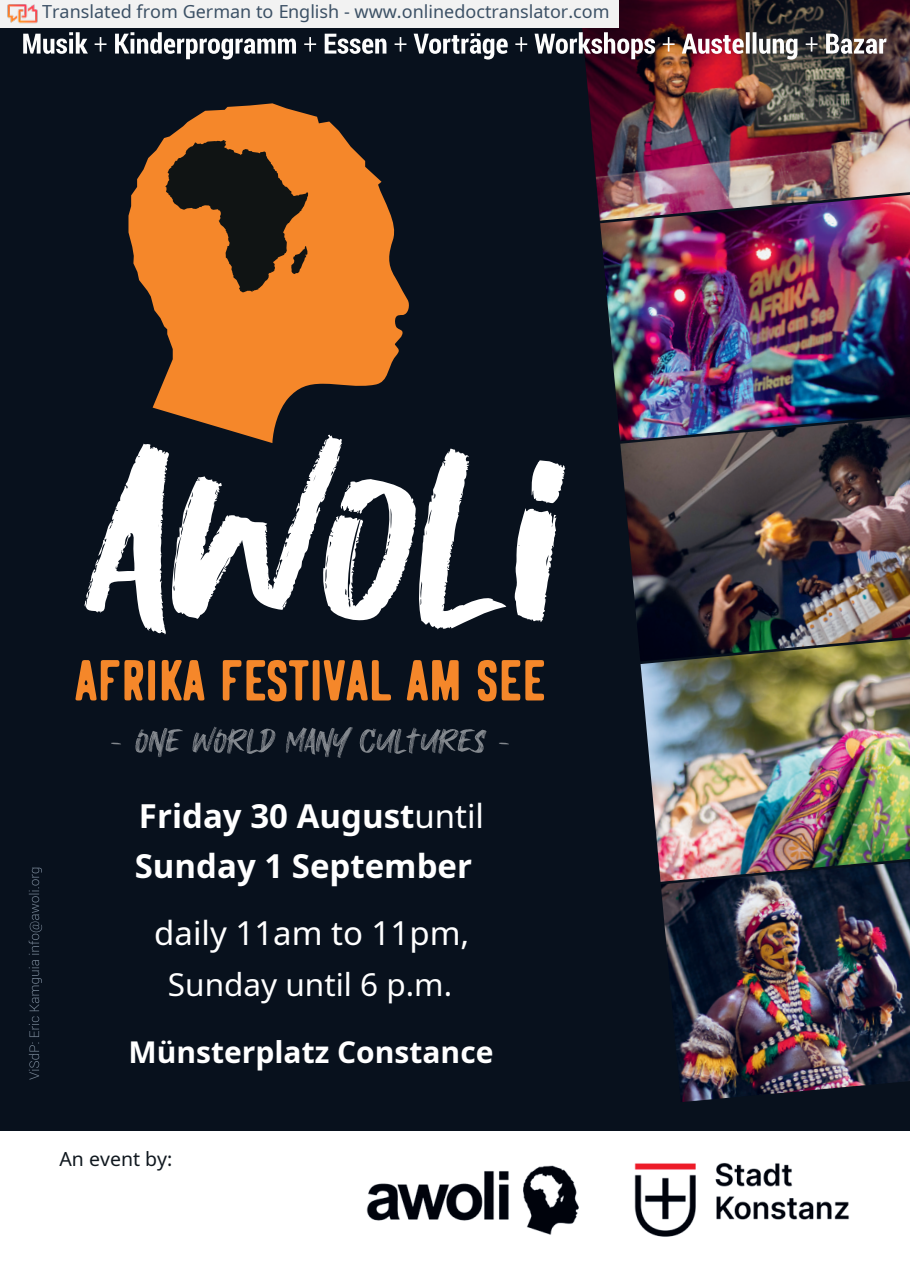
<style>
.page{position:relative;width:910px;height:1276px;background:#fff}
.page>*{position:absolute;margin:0;border:0;box-sizing:border-box;transform-origin:0 0}
.t1{font:700 33px/50.4px "Noto Sans";color:#fff}
.t2{font:33px "Noto Sans";color:#fff}
.t3{font:31.5px "Noto Sans";color:#fff}
.t4{font:700 30px "Noto Sans";color:#fff}
.t5{font:19.5px "Noto Sans";color:#10181f}
.t6{font:18px "Noto Sans";color:rgb(15 43 70/.8)}
.s1{font-weight:400}
</style>
<div class="page">
<div style="left:0;top:0;width:910px;height:1130px;background:#08111d"></div>
<img style="left:641px;top:661px;width:269px;height:221px">
<img style="left:661px;top:861px;width:249px;height:241px">
<svg style="left:29px;top:867px;width:13px;height:212px"></svg>
<img style="left:600px;top:221px;width:310px;height:216px">
<img style="left:580px;top:0;width:330px;height:221px">
<img style="left:620px;top:417px;width:290px;height:244px">
<svg style="left:23px;top:32px;width:864px;height:28px"></svg>
<svg style="left:128px;top:103px;width:281px;height:331px;fill:#f5872a"></svg>
<svg style="left:165px;top:140px;width:143px;height:152px"></svg>
<svg style="left:75px;top:660px;width:80px;height:40px"></svg>
<svg style="left:162px;top:660px;width:42px;height:40px"></svg>
<svg style="left:223px;top:660px;width:168px;height:41px"></svg>
<svg style="left:407px;top:660px;width:52px;height:40px"></svg>
<svg style="left:478px;top:660px;width:66px;height:41px"></svg>
<svg style="left:514px;top:460px;width:52px;height:162px"></svg>
<svg style="left:84px;top:434px;width:422px;height:201px"></svg>
<svg style="left:111px;top:726px;width:398px;height:32px"></svg>
<img style="left:366px;top:1165px;width:213px;height:70px">
<img style="left:634px;top:1163px;width:215px;height:74px">
<div style="left:0;top:0;width:618px;height:27px;background:#f2f2f2"></div>
<img style="left:8px;top:4px;width:30px;height:24px">
<p class="t6" style="left:42px;top:-1px;width:569px">Translated from German to English - www.onlinedoctranslator.com</p>
<h1 class="t1" style="left:135px;top:789px;width:351px">Friday 30 August<span class="s1">until<br></span>Sunday 1 September</h1>
<h1 class="t2" style="left:154px;top:910px;width:317px">daily 11am to 11pm,</h1>
<h2 class="t3" style="left:168px;top:962px;width:286px">Sunday until 6 p.m.</h2>
<h3 class="t4" style="left:128px;top:1031px;width:367px">Münsterplatz Constance</h3>
<p class="t5" style="left:60px;top:1144px;width:114px">An event by:</p>
</div>
